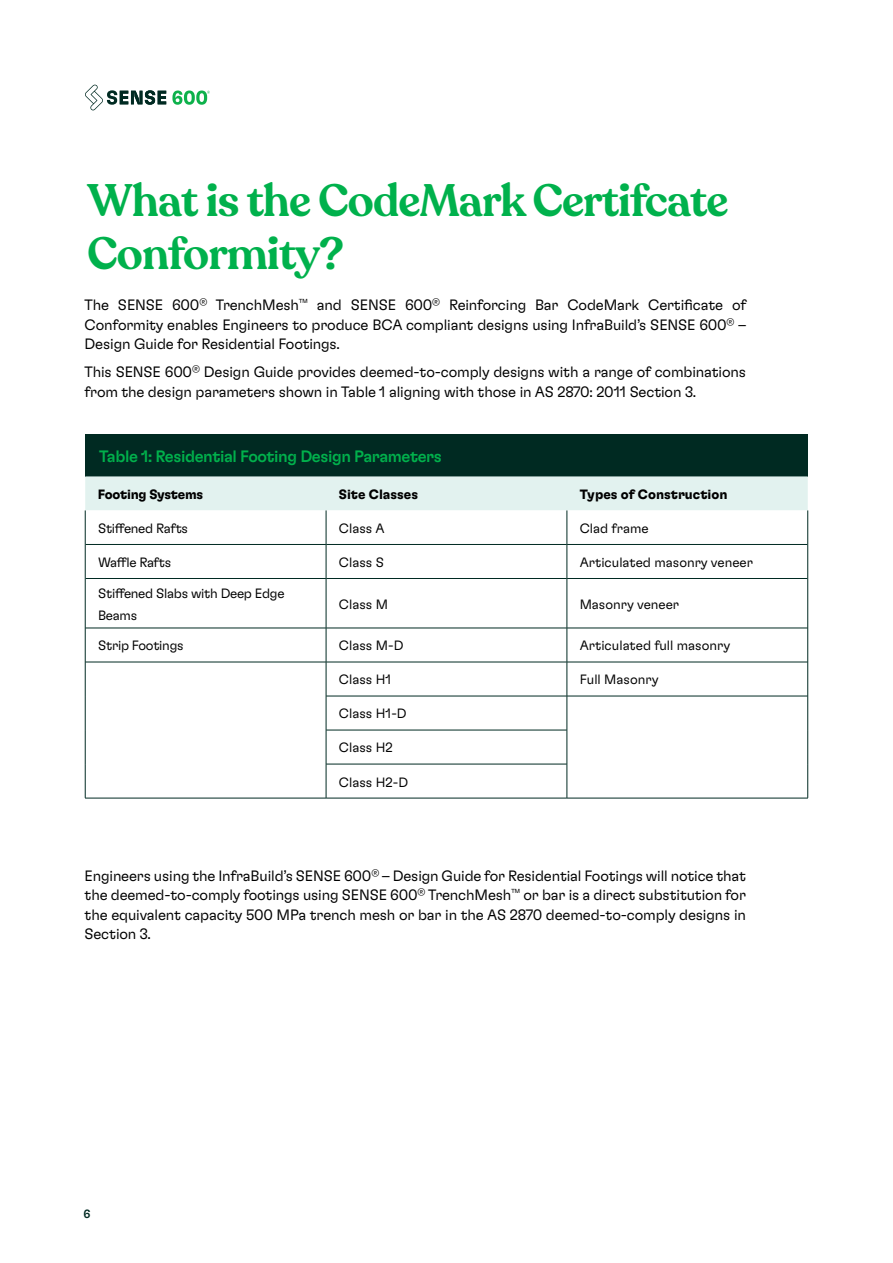
<style>
.page{position:relative;width:893px;height:1263px;background:#fff}
.page>*{position:absolute;margin:0;border:0;box-sizing:border-box;transform-origin:0 0}
.t1{font:600 45px/52.5px "Recoleta";letter-spacing:-.02em;color:#00b14c}
.t2{font:500 16.5px "GT Flexa";letter-spacing:-.025em;color:#00b14c}
.t3{font:300 15px/19.5px "GT Flexa";letter-spacing:-.01em;color:#000;text-align:justify}
.t4{font:300 13.5px "GT Flexa";color:#000}
.t5{font:300 13.5px/21.8px "GT Flexa";letter-spacing:-.02em;color:#000}
.t6{font:700 13.5px "GT Flexa";color:#000}
.t7{font:700 13.5px "GT Flexa";letter-spacing:-.02em;color:#000}
.t8{font:300 13.5px "GT Flexa";letter-spacing:-.025em;color:#000}
.t9{font:500 12px "GT Flexa";color:#002a22}
</style>
<div class="page">
<svg style="left:85px;top:85px;width:81px;height:25px"></svg>
<svg style="left:172px;top:91px;width:38px;height:14px"></svg>
<div style="left:85px;top:434px;width:723px;height:42px;background:#002a22"></div>
<div style="left:85px;top:476px;width:723px;height:34px;background:#e2f2ef"></div>
<svg style="left:86px;top:510px;width:721px;height:288px"></svg>
<hr style="left:85px;top:544px;width:241px;height:1px;background:#002a22">
<hr style="left:326px;top:544px;width:241px;height:1px;background:#002a22">
<hr style="left:567px;top:544px;width:240px;height:1px;background:#002a22">
<hr style="left:85px;top:578px;width:241px;height:1px;background:#002a22">
<hr style="left:326px;top:578px;width:241px;height:1px;background:#002a22">
<hr style="left:567px;top:578px;width:240px;height:1px;background:#002a22">
<hr style="left:85px;top:628px;width:241px;height:1px;background:#002a22">
<hr style="left:326px;top:628px;width:241px;height:1px;background:#002a22">
<hr style="left:567px;top:628px;width:240px;height:1px;background:#002a22">
<hr style="left:85px;top:662px;width:241px;height:1px;background:#002a22">
<hr style="left:326px;top:662px;width:241px;height:1px;background:#002a22">
<hr style="left:567px;top:662px;width:240px;height:1px;background:#002a22">
<hr style="left:326px;top:696px;width:241px;height:1px;background:#002a22">
<hr style="left:567px;top:696px;width:240px;height:1px;background:#002a22">
<hr style="left:326px;top:730px;width:241px;height:1px;background:#002a22">
<hr style="left:326px;top:764px;width:241px;height:1px;background:#002a22">
<hr style="left:85px;top:798px;width:241px;height:1px;background:#002a22">
<hr style="left:326px;top:798px;width:241px;height:1px;background:#002a22">
<hr style="left:567px;top:798px;width:241px;height:1px;background:#002a22">
<hr style="left:85px;top:510px;width:1px;height:34px;background:#002a22">
<hr style="left:326px;top:510px;width:1px;height:34px;background:#002a22">
<hr style="left:567px;top:510px;width:1px;height:34px;background:#002a22">
<hr style="left:807px;top:510px;width:1px;height:34px;background:#002a22">
<hr style="left:85px;top:544px;width:1px;height:34px;background:#002a22">
<hr style="left:326px;top:544px;width:1px;height:34px;background:#002a22">
<hr style="left:567px;top:544px;width:1px;height:34px;background:#002a22">
<hr style="left:807px;top:544px;width:1px;height:34px;background:#002a22">
<hr style="left:85px;top:578px;width:1px;height:50px;background:#002a22">
<hr style="left:326px;top:578px;width:1px;height:50px;background:#002a22">
<hr style="left:567px;top:578px;width:1px;height:50px;background:#002a22">
<hr style="left:807px;top:578px;width:1px;height:50px;background:#002a22">
<hr style="left:85px;top:628px;width:1px;height:34px;background:#002a22">
<hr style="left:326px;top:628px;width:1px;height:34px;background:#002a22">
<hr style="left:567px;top:628px;width:1px;height:34px;background:#002a22">
<hr style="left:807px;top:628px;width:1px;height:34px;background:#002a22">
<hr style="left:85px;top:662px;width:1px;height:34px;background:#002a22">
<hr style="left:326px;top:662px;width:1px;height:34px;background:#002a22">
<hr style="left:567px;top:662px;width:1px;height:34px;background:#002a22">
<hr style="left:807px;top:662px;width:1px;height:34px;background:#002a22">
<hr style="left:85px;top:696px;width:1px;height:34px;background:#002a22">
<hr style="left:326px;top:696px;width:1px;height:34px;background:#002a22">
<hr style="left:567px;top:696px;width:1px;height:34px;background:#002a22">
<hr style="left:807px;top:696px;width:1px;height:34px;background:#002a22">
<hr style="left:85px;top:730px;width:1px;height:34px;background:#002a22">
<hr style="left:326px;top:730px;width:1px;height:34px;background:#002a22">
<hr style="left:567px;top:730px;width:1px;height:34px;background:#002a22">
<hr style="left:807px;top:730px;width:1px;height:34px;background:#002a22">
<hr style="left:85px;top:764px;width:1px;height:34px;background:#002a22">
<hr style="left:326px;top:764px;width:1px;height:34px;background:#002a22">
<hr style="left:567px;top:764px;width:1px;height:34px;background:#002a22">
<hr style="left:807px;top:764px;width:1px;height:34px;background:#002a22">
<h1 class="t1" style="left:88px;top:176px;width:642px">What is the CodeMark Certifcate<br>Conformity?</h1>
<p class="t3" style="left:85px;top:295px;width:663px">The SENSE 600<sup>®</sup> TrenchMesh<sup>™</sup> and SENSE 600<sup>®</sup> Reinforcing Bar CodeMark Certificate of Conformity enables Engineers to produce BCA compliant designs using InfraBuild’s SENSE 600<sup>®</sup> – Design Guide for Residential Footings.</p>
<p class="t3" style="left:85px;top:362px;width:663px">This SENSE 600<sup>®</sup> Design Guide provides deemed-to-comply designs with a range of combinations from the design parameters shown in Table 1 aligning with those in AS 2870: 2011 Section 3.</p>
<p class="t2" style="left:99px;top:446px;width:344px">Table 1: Residential Footing Design Parameters</p>
<p class="t7" style="left:98px;top:486px;width:107px">Footing Systems</p>
<p class="t6" style="left:339px;top:486px;width:81px">Site Classes</p>
<p class="t6" style="left:580px;top:486px;width:149px">Types of Construction</p>
<p class="t5" style="left:98px;top:517px;width:92px">Stiffened Rafts</p>
<p class="t4" style="left:339px;top:520px;width:47px">Class A</p>
<p class="t4" style="left:580px;top:520px;width:70px">Clad frame</p>
<p class="t8" style="left:98px;top:554px;width:75px">Waffle Rafts</p>
<p class="t4" style="left:339px;top:554px;width:47px">Class S</p>
<p class="t4" style="left:580px;top:554px;width:175px">Articulated masonry veneer</p>
<p class="t5" style="left:98px;top:582px;width:188px">Stiffened Slabs with Deep Edge<br>Beams</p>
<p class="t4" style="left:339px;top:596px;width:51px">Class M</p>
<p class="t4" style="left:580px;top:596px;width:101px">Masonry veneer</p>
<p class="t5" style="left:98px;top:634px;width:87px">Strip Footings</p>
<p class="t4" style="left:339px;top:637px;width:66px">Class M-D</p>
<p class="t4" style="left:580px;top:637px;width:152px">Articulated full masonry</p>
<p class="t4" style="left:339px;top:671px;width:54px">Class H1</p>
<p class="t4" style="left:580px;top:671px;width:80px">Full Masonry</p>
<p class="t4" style="left:339px;top:705px;width:69px">Class H1-D</p>
<p class="t4" style="left:339px;top:739px;width:55px">Class H2</p>
<p class="t4" style="left:339px;top:773px;width:71px">Class H2-D</p>
<p class="t3" style="left:85px;top:865px;width:663px">Engineers using the InfraBuild’s SENSE 600<sup>®</sup> – Design Guide for Residential Footings will notice that the deemed-to-comply footings using SENSE 600<sup>®</sup> TrenchMesh<sup>™</sup> or bar is a direct substitution for the equivalent capacity 500 MPa trench mesh or bar in the AS 2870 deemed-to-comply designs in Section 3.</p>
<p class="t9" style="left:84px;top:1206px;width:8px">6</p>
</div>
